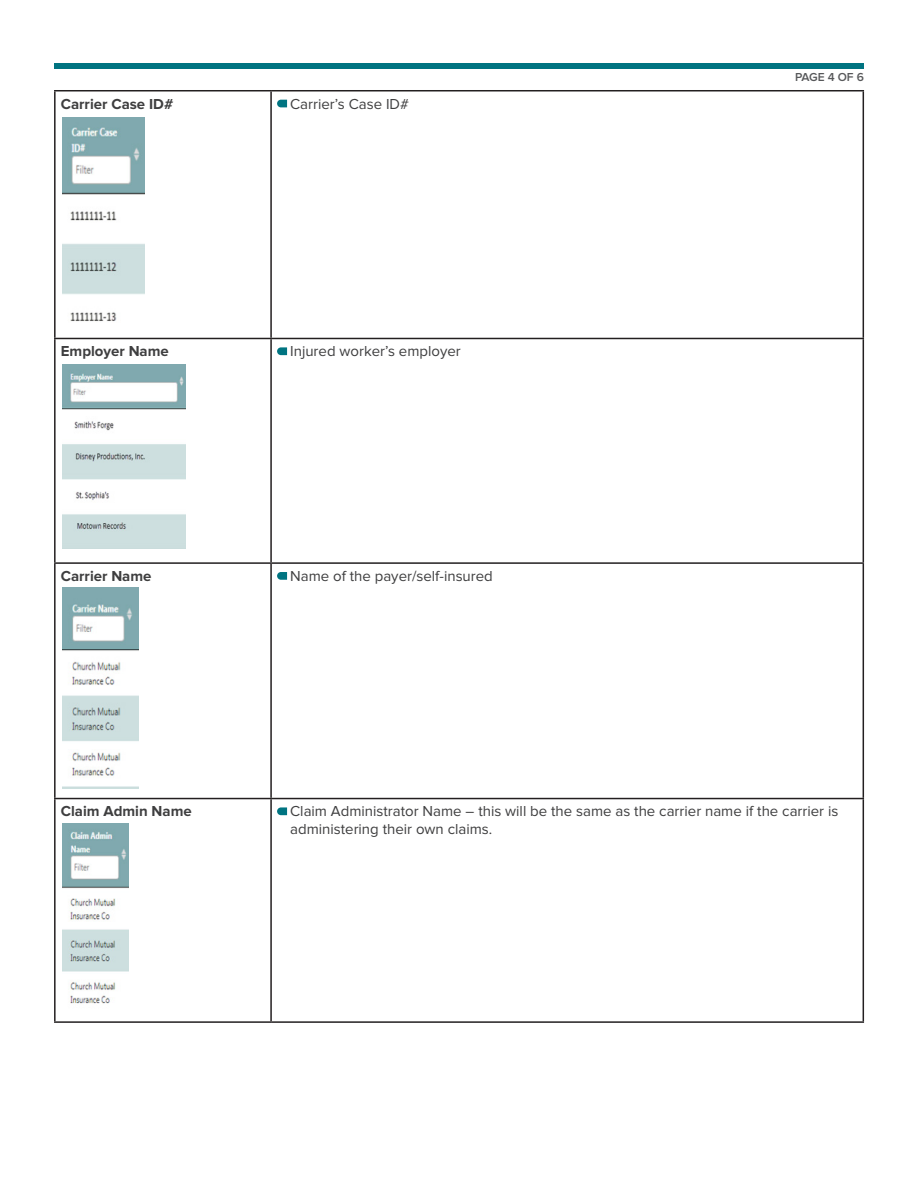
<style>
.page{position:relative;width:918px;height:1188px;background:#fff}
.page>*{position:absolute;margin:0;border:0;box-sizing:border-box;transform-origin:0 0}
.t1{font:15px/18px "Proxima Nova";color:#3e3e3f}
.t2{font:700 15px "Proxima Nova";color:#3e3e3f}
.t3{font:600 12px "Proxima Nova";letter-spacing:-.015em;color:#57585a}
</style>
<div class="page">
<hr style="left:54px;top:90px;width:217px;height:1px;background:#231f20">
<hr style="left:54px;top:91px;width:2px;height:247px;background:#231f20">
<hr style="left:271px;top:90px;width:593px;height:1px;background:#231f20">
<hr style="left:270px;top:91px;width:2px;height:247px;background:#231f20">
<hr style="left:863px;top:91px;width:1px;height:247px;background:#231f20">
<hr style="left:54px;top:338px;width:217px;height:1px;background:#231f20">
<hr style="left:54px;top:339px;width:2px;height:223px;background:#231f20">
<hr style="left:271px;top:338px;width:593px;height:1px;background:#231f20">
<hr style="left:270px;top:339px;width:2px;height:223px;background:#231f20">
<hr style="left:863px;top:339px;width:1px;height:223px;background:#231f20">
<hr style="left:54px;top:562px;width:217px;height:2px;background:#231f20">
<hr style="left:54px;top:564px;width:2px;height:234px;background:#231f20">
<hr style="left:271px;top:562px;width:593px;height:2px;background:#231f20">
<hr style="left:270px;top:564px;width:2px;height:234px;background:#231f20">
<hr style="left:863px;top:564px;width:1px;height:234px;background:#231f20">
<hr style="left:54px;top:798px;width:217px;height:1px;background:#231f20">
<hr style="left:54px;top:799px;width:2px;height:222px;background:#231f20">
<hr style="left:271px;top:798px;width:593px;height:1px;background:#231f20">
<hr style="left:270px;top:799px;width:2px;height:222px;background:#231f20">
<hr style="left:863px;top:799px;width:1px;height:222px;background:#231f20">
<hr style="left:54px;top:1021px;width:217px;height:2px;background:#231f20">
<hr style="left:271px;top:1021px;width:593px;height:2px;background:#231f20">
<svg style="left:277px;top:100px;width:10px;height:7px"></svg>
<svg style="left:277px;top:347px;width:10px;height:8px"></svg>
<svg style="left:277px;top:572px;width:10px;height:8px"></svg>
<svg style="left:277px;top:807px;width:10px;height:8px"></svg>
<div style="left:54px;top:63px;width:810px;height:6px;background:#007481"></div>
<img style="left:63px;top:364px;width:122px;height:185px">
<img style="left:63px;top:588px;width:76px;height:200px">
<img style="left:63px;top:824px;width:65px;height:180px">
<img style="left:63px;top:117px;width:81px;height:204px">
<p class="t2" style="left:61px;top:95px;width:114px">Carrier Case ID#</p>
<p class="t1" style="left:290px;top:95px;width:120px">Carrier’s Case ID#</p>
<p class="t2" style="left:61px;top:343px;width:110px">Employer Name</p>
<p class="t1" style="left:290px;top:343px;width:172px">Injured worker’s employer</p>
<p class="t2" style="left:61px;top:567px;width:92px">Carrier Name</p>
<p class="t1" style="left:290px;top:567px;width:204px">Name of the payer/self-insured</p>
<p class="t3" style="left:795px;top:71px;width:70px">PAGE 4 OF 6</p>
<p class="t2" style="left:61px;top:803px;width:132px">Claim Admin Name</p>
<p class="t1" style="left:290px;top:803px;width:550px">Claim Administrator Name – this will be the same as the carrier name if the carrier is administering their own claims.</p>
</div>
